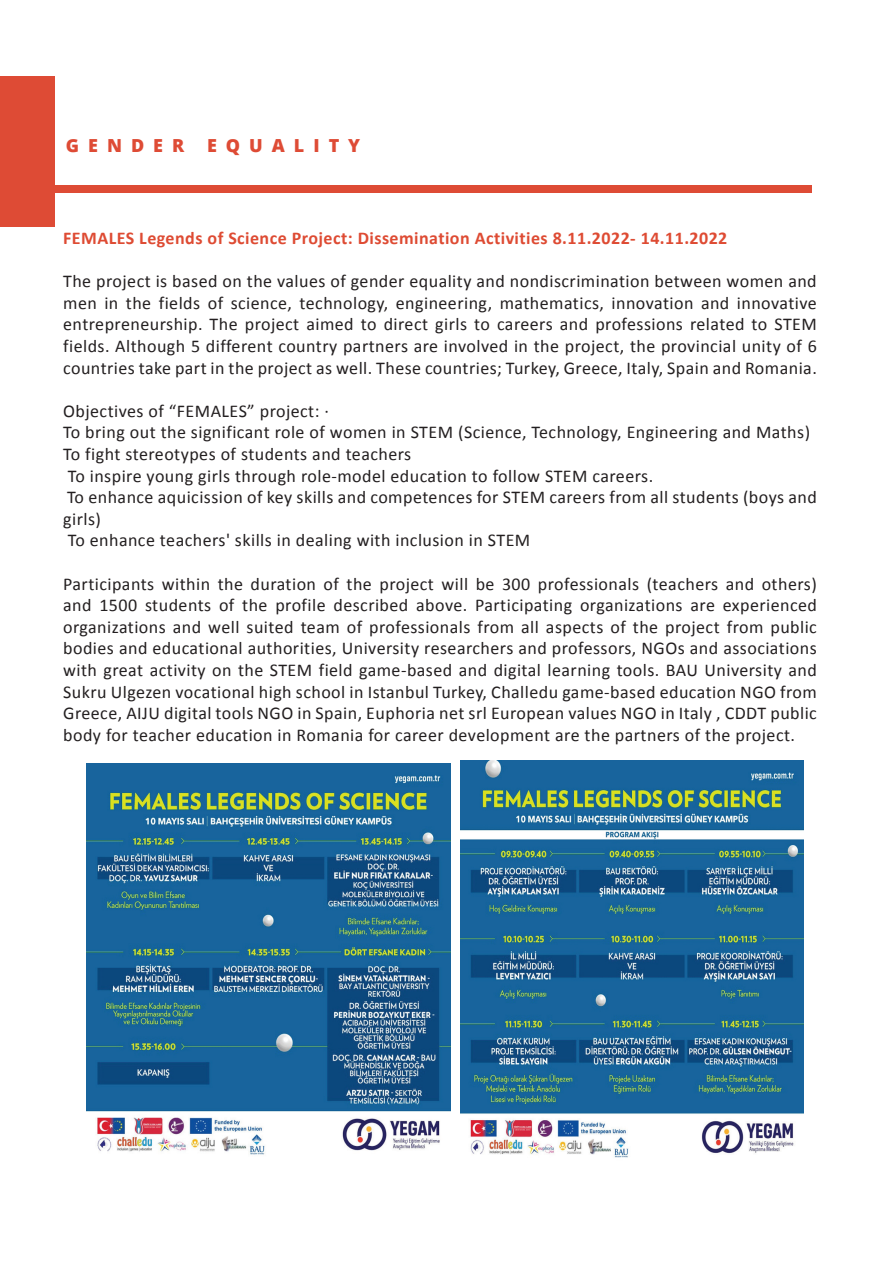
<style>
.page{position:relative;width:893px;height:1263px;background:#fff}
.page>*{position:absolute;margin:0;border:0;box-sizing:border-box;transform-origin:0 0}
.t1{font:18px/21.6px "Calibri";letter-spacing:.025em;color:#231f20;text-align:justify}
.t2{font:700 18px "Calibri";letter-spacing:.025em;color:#de4b33}
.t3{font:800 18px "Open Sans";letter-spacing:.5em;color:#de4b35}
</style>
<div class="page">
<div style="left:54px;top:185px;width:758px;height:7px;background:#de4b35"></div>
<div style="left:0;top:77px;width:54px;height:150px;background:#de4b35"></div>
<img style="left:87px;top:764px;width:363px;height:391px">
<img style="left:461px;top:761px;width:343px;height:397px">
<p class="t3" style="left:66px;top:132px;width:120px">GENDER</p>
<p class="t3" style="left:207px;top:132px;width:155px">EQUALITY</p>
<p class="t2" style="left:63px;top:225px;width:666px">FEMALES Legends of Science Project: Dissemination Activities 8.11.2022- 14.11.2022</p>
<p class="t1" style="left:63px;top:270px;width:755px">The project is based on the values of gender equality and nondiscrimination between women and men in the fields of science, technology, engineering, mathematics, innovation and innovative entrepreneurship. The project aimed to direct girls to careers and professions related to STEM fields. Although 5 different country partners are involved in the project, the provincial unity of 6 countries take part in the project as well. These countries; Turkey, Greece, Italy, Spain and Romania.</p>
<p class="t1" style="left:63px;top:399px;width:755px;text-align:left">Objectives of “FEMALES” project: ·<br>To bring out the significant role of women in STEM (Science, Technology, Engineering and Maths)<br>To fight stereotypes of students and teachers<br>To inspire young girls through role-model education to follow STEM careers.<br>To enhance aquicission of key skills and competences for STEM careers from all students (boys and girls)<br>To enhance teachers' skills in dealing with inclusion in STEM</p>
<p class="t1" style="left:63px;top:572px;width:755px">Participants within the duration of the project will be 300 professionals (teachers and others) and 1500 students of the profile described above. Participating organizations are experienced organizations and well suited team of professionals from all aspects of the project from public bodies and educational authorities, University researchers and professors, NGOs and associations with great activity on the STEM field game-based and digital learning tools. BAU University and Sukru Ulgezen vocational high school in Istanbul Turkey, Challedu game-based education NGO from Greece, AIJU digital tools NGO in Spain, Euphoria net srl European values NGO in Italy , CDDT public body for teacher education in Romania for career development are the partners of the project.</p>
</div>
